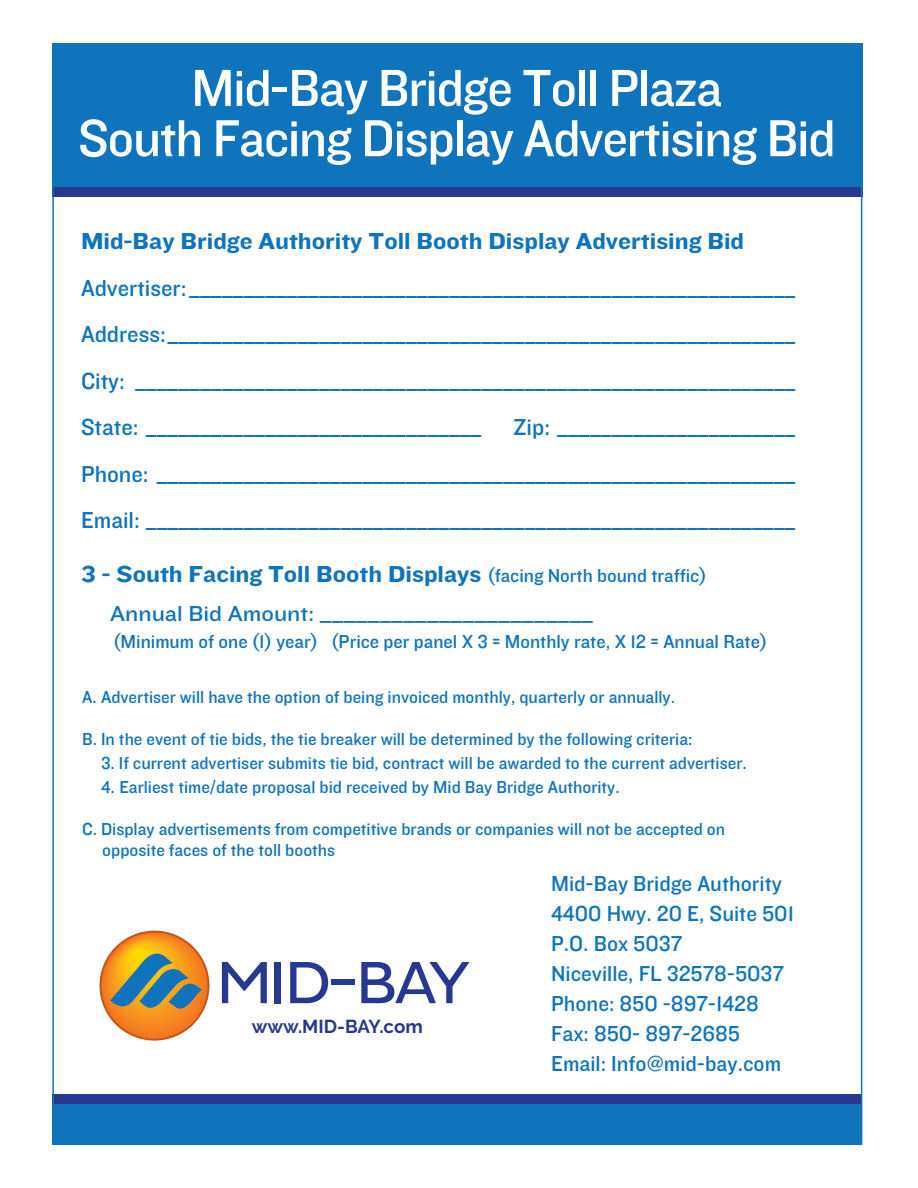
<style>
.page{position:relative;width:918px;height:1188px;background:#fff}
.page>*{position:absolute;margin:0;border:0;box-sizing:border-box;transform-origin:0 0}
.t1{font:54px "Knockout HTF31 Junior Middlewt";letter-spacing:-.025em;color:#fff}
.t2{font:24px "Knockout HTF31 Junior Middlewt";color:#1074bc}
.t3{font:24px "Knockout HTF52 Cruiserweight";color:#1074bc}
.t4{font:22.5px "Knockout HTF31 Junior Middlewt";color:#1074bc}
.t5{font:22.5px "Knockout HTF32 Junior Cruiserwt";color:#1074bc}
.t6{font:19.5px "Knockout HTF31 Junior Middlewt";color:#1074bc}
.t7{font:700 18.75px "Raleway";color:#283890}
.t8{font:18px "Knockout HTF31 Junior Middlewt";color:#1074bc}
.s1{font-family:"Knockout HTF31 Junior Middlewt";font-size:19.5px}
</style>
<div class="page">
<div style="left:52px;top:1094px;width:810px;height:50px;background:#283890"></div>
<div style="left:52px;top:1104px;width:810px;height:40px;background:#1074bc"></div>
<div style="left:53px;top:43px;width:810px;height:153px;background:#283890"></div>
<div style="left:53px;top:43px;width:810px;height:144px;background:#1074bc"></div>
<svg style="left:222px;top:962px;width:45px;height:41px"></svg>
<div style="left:275px;top:962px;width:6px;height:41px;background:#283890"></div>
<svg style="left:290px;top:962px;width:38px;height:41px"></svg>
<div style="left:332px;top:980px;width:23px;height:5px;background:#283890"></div>
<svg style="left:361px;top:962px;width:108px;height:41px"></svg>
<svg style="left:100px;top:932px;width:109px;height:108px;background:#f1851d"></svg>
<div style="left:100px;top:931px;width:109px;height:110px;border:2px solid #be5616;border-radius:50%"></div>
<svg style="left:110px;top:951px;width:92px;height:62px;background:#958e5e"></svg>
<p class="t1" style="left:191px;top:59px;width:533px">Mid-Bay Bridge Toll Plaza</p>
<p class="t1" style="left:78px;top:110px;width:759px">South Facing Display Advertising Bid</p>
<p class="t3" style="left:81px;top:228px;width:665px">Mid-Bay Bridge Authority Toll Booth Display Advertising Bid</p>
<p class="t2" style="left:81px;top:275px;width:716px">Advertiser:_________________________________________________________</p>
<p class="t2" style="left:81px;top:321px;width:716px">Address:___________________________________________________________</p>
<p class="t2" style="left:81px;top:368px;width:716px">City:_ _____________________________________________________________</p>
<p class="t2" style="left:81px;top:414px;width:402px">State:________________________________</p>
<p class="t2" style="left:513px;top:414px;width:284px">Zip:_______________________</p>
<p class="t2" style="left:81px;top:461px;width:716px">Phone:_ ___________________________________________________________</p>
<p class="t2" style="left:81px;top:507px;width:716px">Email:_____________________________________________________________</p>
<p class="t3" style="left:81px;top:561px;width:627px">3 - South Facing Toll Booth Displays <span class="s1">(facing North bound traffic)</span></p>
<p class="t5" style="left:110px;top:601px;width:484px">Annual Bid Amount: _______________________</p>
<p class="t6" style="left:113px;top:631px;width:656px">(Minimum of one (1) year) (Price per panel X 3 = Monthly rate, X 12 = Annual Rate)</p>
<p class="t8" style="left:82px;top:688px;width:595px">A. Advertiser will have the option of being invoiced monthly, quarterly or annually.</p>
<p class="t8" style="left:82px;top:730px;width:612px">B. In the event of tie bids, the tie breaker will be determined by the following criteria:</p>
<p class="t8" style="left:101px;top:754px;width:647px">3. If current advertiser submits tie bid, contract will be awarded to the current advertiser.</p>
<p class="t8" style="left:101px;top:778px;width:520px">4. Earliest time/date proposal bid received by Mid Bay Bridge Authority.</p>
<p class="t8" style="left:82px;top:820px;width:645px">C. Display advertisements from competitive brands or companies will not be accepted on</p>
<p class="t8" style="left:102px;top:841px;width:235px">opposite faces of the toll booths</p>
<p class="t4" style="left:551px;top:872px;width:232px">Mid-Bay Bridge Authority</p>
<p class="t4" style="left:551px;top:902px;width:244px">4400 Hwy. 20 E, Suite 501</p>
<p class="t4" style="left:551px;top:932px;width:133px">P.O. Box 5037</p>
<p class="t4" style="left:551px;top:962px;width:234px">Niceville, FL 32578-5037</p>
<p class="t4" style="left:551px;top:992px;width:209px">Phone: 850 -897-1428</p>
<p class="t4" style="left:551px;top:1022px;width:190px">Fax: 850- 897-2685</p>
<p class="t4" style="left:551px;top:1052px;width:232px">Email: Info@mid-bay.com</p>
<p class="t7" style="left:252px;top:1016px;width:173px">www.MID-BAY.com</p>
</div>
